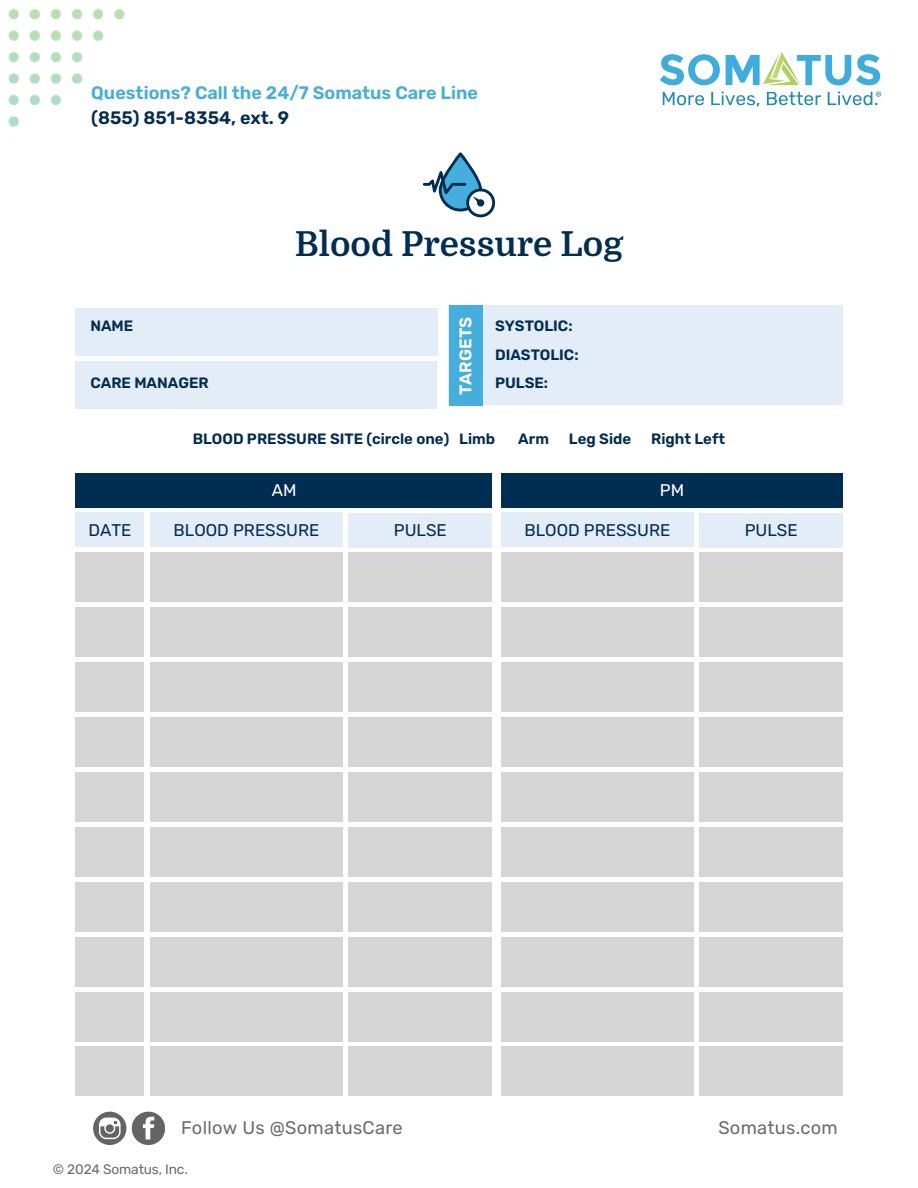
<style>
.page{position:relative;width:918px;height:1188px;background:#fff}
.page>*{position:absolute;margin:0;border:0;box-sizing:border-box;transform-origin:0 0}
.t1{font:700 34.5px "Domine";color:#002e52}
.t2{font:18.3px "Rubik";letter-spacing:.015em;color:#6c6c6c}
.t3{font:600 18px/24.8px "Rubik";color:#44aedd}
.t4{font:16.95px "Rubik";color:#002d52}
.t5{font:600 16.95px "Rubik";color:#fff}
.t6{font:16.95px "Rubik";color:#fff}
.t7{font:600 15px/28.2px "Rubik";color:#002d52}
.t8{font:13.65px "Rubik";letter-spacing:-.01em;color:#6c6c6c}
.s1{color:#002d52}
</style>
<div class="page">
<div style="left:75px;top:309px;width:362px;height:47px;background:#e3edf7"></div>
<div style="left:76px;top:362px;width:361px;height:47px;background:#e3edf7"></div>
<div style="left:448px;top:306px;width:395px;height:99px;background:#e3edf7"></div>
<div style="left:449px;top:306px;width:34px;height:100px;background:#44aedd"></div>
<div style="left:75px;top:474px;width:417px;height:34px;background:#002d52"></div>
<div style="left:150px;top:513px;width:193px;height:34px;background:#e3edf7"></div>
<div style="left:349px;top:513px;width:143px;height:35px;background:#e3edf7"></div>
<div style="left:75px;top:513px;width:69px;height:34px;background:#e3edf7"></div>
<div style="left:501px;top:474px;width:342px;height:34px;background:#002d52"></div>
<div style="left:501px;top:513px;width:193px;height:34px;background:#e3edf7"></div>
<div style="left:699px;top:513px;width:144px;height:35px;background:#e3edf7"></div>
<div style="left:150px;top:552px;width:193px;height:50px;background:#d5d5d5"></div>
<div style="left:75px;top:552px;width:69px;height:50px;background:#d5d5d5"></div>
<div style="left:150px;top:607px;width:193px;height:50px;background:#d5d5d5"></div>
<div style="left:75px;top:607px;width:69px;height:50px;background:#d5d5d5"></div>
<div style="left:150px;top:663px;width:193px;height:49px;background:#d5d5d5"></div>
<div style="left:75px;top:663px;width:69px;height:49px;background:#d5d5d5"></div>
<div style="left:150px;top:718px;width:193px;height:49px;background:#d5d5d5"></div>
<div style="left:75px;top:718px;width:69px;height:49px;background:#d5d5d5"></div>
<div style="left:150px;top:772px;width:193px;height:49px;background:#d5d5d5"></div>
<div style="left:349px;top:552px;width:143px;height:50px;background:#d5d5d5"></div>
<div style="left:349px;top:607px;width:143px;height:50px;background:#d5d5d5"></div>
<div style="left:349px;top:663px;width:143px;height:49px;background:#d5d5d5"></div>
<div style="left:349px;top:718px;width:143px;height:49px;background:#d5d5d5"></div>
<div style="left:349px;top:772px;width:143px;height:49px;background:#d5d5d5"></div>
<div style="left:75px;top:772px;width:69px;height:49px;background:#d5d5d5"></div>
<div style="left:501px;top:552px;width:193px;height:50px;background:#d5d5d5"></div>
<div style="left:501px;top:607px;width:193px;height:50px;background:#d5d5d5"></div>
<div style="left:501px;top:663px;width:193px;height:49px;background:#d5d5d5"></div>
<div style="left:501px;top:718px;width:193px;height:49px;background:#d5d5d5"></div>
<div style="left:501px;top:772px;width:193px;height:49px;background:#d5d5d5"></div>
<div style="left:699px;top:552px;width:144px;height:50px;background:#d5d5d5"></div>
<div style="left:699px;top:607px;width:144px;height:50px;background:#d5d5d5"></div>
<div style="left:699px;top:663px;width:144px;height:49px;background:#d5d5d5"></div>
<div style="left:699px;top:718px;width:144px;height:49px;background:#d5d5d5"></div>
<div style="left:699px;top:772px;width:144px;height:49px;background:#d5d5d5"></div>
<div style="left:150px;top:827px;width:193px;height:50px;background:#d5d5d5"></div>
<div style="left:75px;top:827px;width:69px;height:50px;background:#d5d5d5"></div>
<div style="left:150px;top:882px;width:193px;height:50px;background:#d5d5d5"></div>
<div style="left:75px;top:882px;width:69px;height:50px;background:#d5d5d5"></div>
<div style="left:150px;top:937px;width:193px;height:50px;background:#d5d5d5"></div>
<div style="left:75px;top:937px;width:69px;height:50px;background:#d5d5d5"></div>
<div style="left:150px;top:992px;width:193px;height:50px;background:#d5d5d5"></div>
<div style="left:75px;top:992px;width:69px;height:50px;background:#d5d5d5"></div>
<div style="left:150px;top:1047px;width:193px;height:49px;background:#d5d5d5"></div>
<div style="left:349px;top:827px;width:143px;height:50px;background:#d5d5d5"></div>
<div style="left:349px;top:882px;width:143px;height:50px;background:#d5d5d5"></div>
<div style="left:349px;top:937px;width:143px;height:50px;background:#d5d5d5"></div>
<div style="left:349px;top:992px;width:143px;height:50px;background:#d5d5d5"></div>
<div style="left:349px;top:1047px;width:143px;height:49px;background:#d5d5d5"></div>
<div style="left:75px;top:1047px;width:69px;height:49px;background:#d5d5d5"></div>
<div style="left:501px;top:827px;width:193px;height:50px;background:#d5d5d5"></div>
<div style="left:501px;top:882px;width:193px;height:50px;background:#d5d5d5"></div>
<div style="left:501px;top:937px;width:193px;height:50px;background:#d5d5d5"></div>
<div style="left:501px;top:992px;width:193px;height:50px;background:#d5d5d5"></div>
<div style="left:501px;top:1047px;width:193px;height:49px;background:#d5d5d5"></div>
<div style="left:699px;top:827px;width:144px;height:50px;background:#d5d5d5"></div>
<div style="left:699px;top:882px;width:144px;height:50px;background:#d5d5d5"></div>
<div style="left:699px;top:937px;width:144px;height:50px;background:#d5d5d5"></div>
<div style="left:699px;top:992px;width:144px;height:50px;background:#d5d5d5"></div>
<div style="left:699px;top:1047px;width:144px;height:49px;background:#d5d5d5"></div>
<svg style="left:423px;top:152px;width:72px;height:65px"></svg>
<img style="left:8px;top:8px;width:117px;height:119px">
<svg style="left:726px;top:52px;width:154px;height:34px"></svg>
<svg style="left:660px;top:54px;width:60px;height:31px"></svg>
<svg style="left:663px;top:92px;width:41px;height:13px"></svg>
<svg style="left:711px;top:92px;width:48px;height:15px"></svg>
<svg style="left:767px;top:92px;width:54px;height:13px"></svg>
<svg style="left:828px;top:92px;width:53px;height:13px"></svg>
<svg style="left:93px;top:1112px;width:33px;height:33px"></svg>
<svg style="left:132px;top:1112px;width:33px;height:33px"></svg>
<h6 class="t3" style="left:91px;top:81px;width:388px">Questions? Call the 24/7 Somatus Care Line <span class="s1">(855) 851-8354, ext. 9</span></h6>
<p class="t7" style="left:90px;top:312px;width:44px">NAME</p>
<p class="t7" style="left:90px;top:368px;width:120px">CARE MANAGER</p>
<h1 class="t1" style="left:295px;top:225px;width:330px">Blood Pressure Log</h1>
<p class="t5" style="left:456px;top:395px;width:79px;rotate:-90deg">TARGETS</p>
<p class="t7" style="left:495px;top:312px;width:85px">SYSTOLIC:<br>DIASTOLIC:<br>PULSE:</p>
<p class="t7" style="left:193px;top:425px;width:304px">BLOOD PRESSURE SITE (circle one) Limb</p>
<p class="t7" style="left:518px;top:425px;width:32px">Arm</p>
<p class="t7" style="left:569px;top:425px;width:64px">Leg Side</p>
<p class="t7" style="left:651px;top:425px;width:76px">Right Left</p>
<p class="t6" style="left:272px;top:480px;width:26px">AM</p>
<h5 class="t4" style="left:88px;top:520px;width:45px">DATE</h5>
<h5 class="t4" style="left:174px;top:520px;width:147px">BLOOD PRESSURE</h5>
<p class="t4" style="left:394px;top:520px;width:55px">PULSE</p>
<h4 class="t6" style="left:660px;top:480px;width:26px">PM</h4>
<p class="t4" style="left:524px;top:520px;width:147px">BLOOD PRESSURE</p>
<p class="t4" style="left:745px;top:520px;width:55px">PULSE</p>
<h3 class="t2" style="left:181px;top:1117px;width:223px">Follow Us @SomatusCare</h3>
<h2 class="t2" style="left:718px;top:1117px;width:121px">Somatus.com</h2>
<h6 class="t8" style="left:53px;top:1161px;width:136px">© 2024 Somatus, Inc.</h6>
</div>
